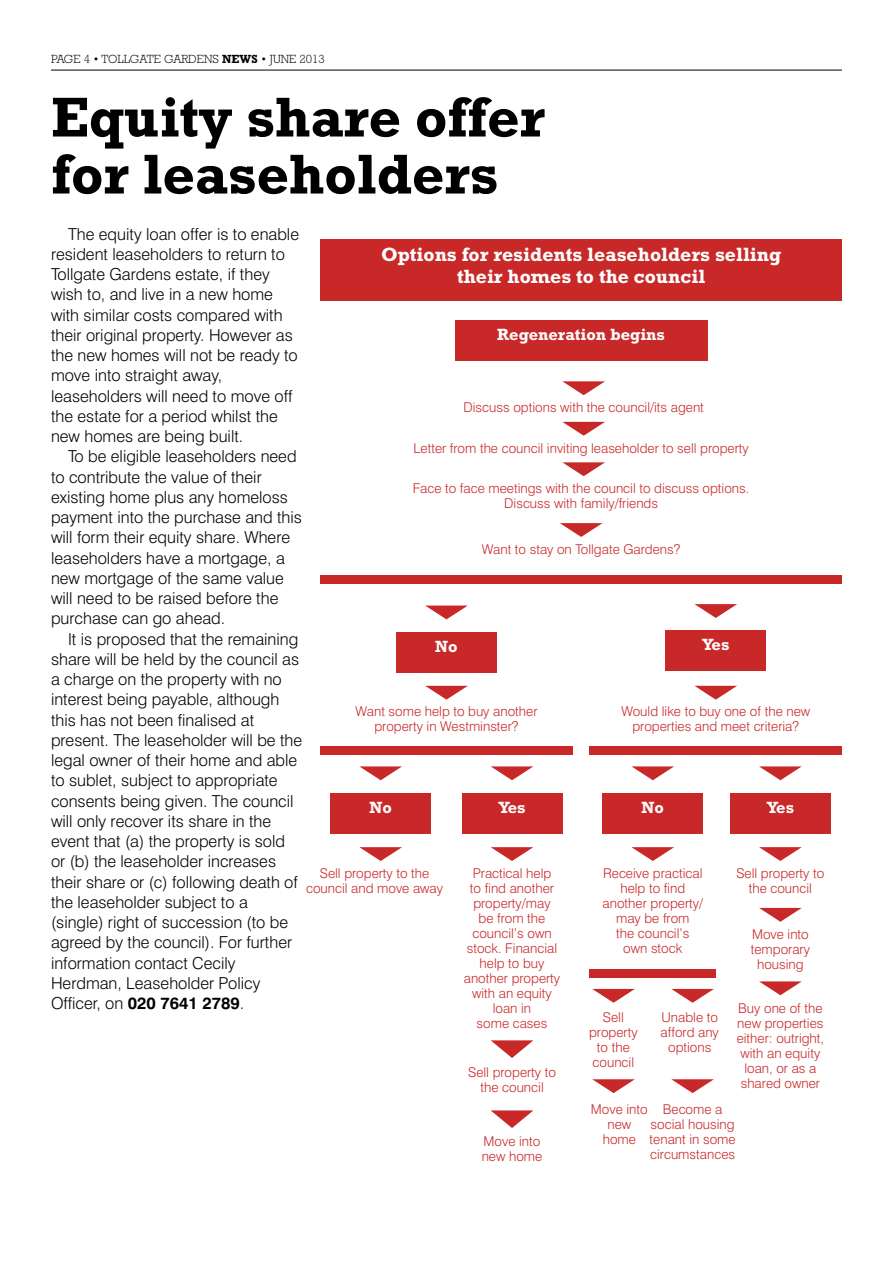
<style>
.page{position:relative;width:893px;height:1263px;background:#fff}
.page>*{position:absolute;margin:0;border:0;box-sizing:border-box;transform-origin:0 0}
.t1{font:700 57px/57px "Rockwell Std";letter-spacing:-.005em;color:#000}
.t2{font:700 19.5px/22.5px "Rockwell Std";color:#fff;text-align:center}
.t3{font:300 16.5px/20.2px "Swiss 721 BT";color:#000}
.t4{font:700 16.5px "Rockwell Std";color:#fff}
.t5{font:300 13.5px/15px "Swiss 721 BT";color:#c92828;text-align:center}
.t6{font:300 12px "Rockwell Std";color:#000}
.s1{font-weight:700}
</style>
<div class="page">
<hr style="left:51px;top:70px;width:791px;height:1px;background:#000">
<div style="left:320px;top:239px;width:522px;height:61px;background:#c92828"></div>
<div style="left:455px;top:321px;width:252px;height:40px;background:#c92828"></div>
<svg style="left:562px;top:381px;width:43px;height:14px"></svg>
<svg style="left:562px;top:422px;width:43px;height:14px"></svg>
<svg style="left:562px;top:462px;width:43px;height:14px"></svg>
<svg style="left:560px;top:523px;width:42px;height:14px"></svg>
<svg style="left:425px;top:605px;width:43px;height:14px"></svg>
<div style="left:396px;top:632px;width:101px;height:40px;background:#c92828"></div>
<svg style="left:425px;top:686px;width:43px;height:14px"></svg>
<svg style="left:359px;top:847px;width:43px;height:14px"></svg>
<div style="left:320px;top:575px;width:522px;height:9px;background:#c92828"></div>
<svg style="left:694px;top:604px;width:43px;height:14px"></svg>
<div style="left:665px;top:630px;width:101px;height:41px;background:#c92828"></div>
<div style="left:320px;top:746px;width:253px;height:9px;background:#c92828"></div>
<svg style="left:359px;top:766px;width:43px;height:14px"></svg>
<div style="left:330px;top:793px;width:101px;height:40px;background:#c92828"></div>
<svg style="left:491px;top:766px;width:42px;height:14px"></svg>
<div style="left:462px;top:793px;width:100px;height:40px;background:#c92828"></div>
<svg style="left:695px;top:686px;width:42px;height:14px"></svg>
<div style="left:590px;top:746px;width:252px;height:9px;background:#c92828"></div>
<svg style="left:631px;top:766px;width:43px;height:14px"></svg>
<div style="left:602px;top:793px;width:101px;height:40px;background:#c92828"></div>
<svg style="left:759px;top:766px;width:43px;height:14px"></svg>
<div style="left:730px;top:793px;width:101px;height:40px;background:#c92828"></div>
<svg style="left:631px;top:847px;width:43px;height:14px"></svg>
<svg style="left:759px;top:847px;width:43px;height:14px"></svg>
<svg style="left:759px;top:908px;width:43px;height:14px"></svg>
<svg style="left:759px;top:981px;width:43px;height:14px"></svg>
<div style="left:590px;top:969px;width:126px;height:8px;background:#c92828"></div>
<svg style="left:592px;top:989px;width:43px;height:14px"></svg>
<svg style="left:671px;top:989px;width:43px;height:14px"></svg>
<svg style="left:592px;top:1079px;width:43px;height:14px"></svg>
<svg style="left:671px;top:1079px;width:43px;height:14px"></svg>
<svg style="left:491px;top:1040px;width:42px;height:18px"></svg>
<svg style="left:491px;top:1110px;width:42px;height:18px"></svg>
<svg style="left:491px;top:847px;width:42px;height:14px"></svg>
<p class="t6" style="left:51px;top:52px;width:88px">PAGE 4 • TOLLGATE</p>
<p class="t6" style="left:164px;top:52px;width:162px">GARDENS <span class="s1">NEWS</span> • JUNE 2013</p>
<h1 class="t1" style="left:51px;top:88px;width:495px">Equity share offer for leaseholders</h1>
<p class="t3" style="left:51px;top:223px;width:250px;text-indent:17px">The equity loan offer is to enable resident leaseholders to return to<br>Tollgate Gardens estate, if they wish to, and live in a new home with similar costs compared with their original property. However as the new homes will not be ready to move into straight away, leaseholders will need to move off the estate for a period whilst the new homes are being built.</p>
<p class="t3" style="left:51px;top:446px;width:252px;text-indent:17px">To be eligible leaseholders need to contribute the value of their existing home plus any homeloss payment into the purchase and this will form their equity share. Where leaseholders have a mortgage, a new mortgage of the same value will need to be raised before the purchase can go ahead.</p>
<p class="t3" style="left:51px;top:628px;width:253px;text-indent:17px">It is proposed that the remaining share will be held by the council as a charge on the property with no interest being payable, although this has not been finalised at present. The leaseholder will be the legal owner of their home and able to sublet, subject to appropriate consents being given. The council will only recover its share in the event that (a) the property is sold or (b) the leaseholder increases their share or (c) following death of the leaseholder subject to a (single) right of succession (to be agreed by the council). For further information contact Cecily<br>Herdman, Leaseholder Policy<br>Officer, on <span class="s1">020 7641 2789</span>.</p>
<p class="t2" style="left:381px;top:243px;width:402px">Options for residents leaseholders selling their homes to the council</p>
<p class="t4" style="left:497px;top:325px;width:169px">Regeneration begins</p>
<p class="t5" style="left:463px;top:400px;width:242px">Discuss options with the council/its agent</p>
<p class="t5" style="left:413px;top:440px;width:337px">Letter from the council inviting leaseholder to sell property</p>
<p class="t5" style="left:413px;top:481px;width:338px">Face to face meetings with the council to discuss options.<br>Discuss with family/friends</p>
<p class="t5" style="left:482px;top:542px;width:200px">Want to stay on Tollgate Gardens?</p>
<p class="t4" style="left:702px;top:635px;width:29px">Yes</p>
<p class="t4" style="left:435px;top:636px;width:24px">No</p>
<p class="t5" style="left:621px;top:704px;width:190px">Would like to buy one of the new properties and meet criteria?</p>
<p class="t5" style="left:355px;top:704px;width:183px">Want some help to buy another property in Westminster?</p>
<p class="t4" style="left:369px;top:797px;width:24px">No</p>
<p class="t4" style="left:498px;top:797px;width:29px">Yes</p>
<p class="t4" style="left:642px;top:797px;width:24px">No</p>
<p class="t4" style="left:767px;top:797px;width:29px">Yes</p>
<p class="t5" style="left:306px;top:866px;width:139px">Sell property to the council and move away</p>
<p class="t5" style="left:464px;top:865px;width:98px">Practical help<br>to find another property/may<br>be from the council’s own stock. Financial help to buy another property with an equity loan in<br>some cases</p>
<p class="t5" style="left:468px;top:1064px;width:89px">Sell property to the council</p>
<p class="t5" style="left:603px;top:866px;width:102px">Receive practical help to find another property/ may be from<br>the council’s own stock</p>
<p class="t5" style="left:736px;top:866px;width:89px">Sell property to the council</p>
<p class="t5" style="left:751px;top:926px;width:61px">Move into temporary housing</p>
<p class="t5" style="left:737px;top:1000px;width:89px">Buy one of the new properties either: outright, with an equity loan, or as a shared owner</p>
<p class="t5" style="left:589px;top:1010px;width:50px">Sell property to the council</p>
<p class="t5" style="left:661px;top:1010px;width:60px">Unable to afford any options</p>
<p class="t5" style="left:650px;top:1101px;width:88px">Become a social housing tenant in some circumstances</p>
<p class="t5" style="left:591px;top:1101px;width:58px">Move into new home</p>
<p class="t5" style="left:482px;top:1134px;width:62px;text-align:left">Move into new home</p>
</div>
